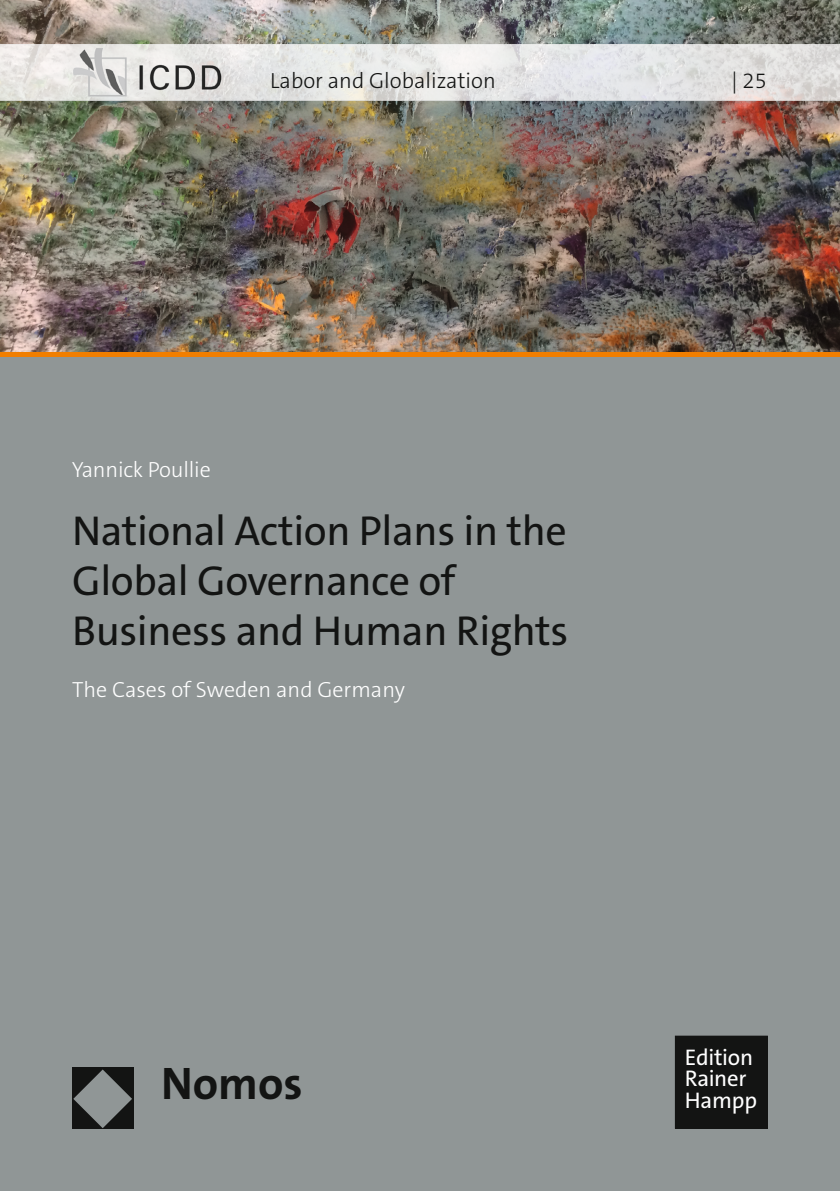
<style>
.page{position:relative;width:840px;height:1191px;background:#fff}
.page>*{position:absolute;margin:0;border:0;box-sizing:border-box;transform-origin:0 0}
.t1{font:700 46px "The Sans C5";color:#131413}
.t2{font:42px/50.4px "The Sans C5";letter-spacing:-.01em;color:#131413}
.t3{font:22.8px/21.8px "The Sans C5";letter-spacing:-.01em;color:#fff}
.t4{font:300 22px "The Sans C5";color:#fff}
.t5{font:300 22px "The Sans C5";color:#131413}
</style>
<div class="page">
<div style="left:0;top:356px;width:839px;height:835px;background:#909696"></div>
<img style="left:0;top:0;width:839px;height:352px">
<img style="left:0;top:44px;width:839px;height:57px">
<div style="left:674px;top:1035px;width:93px;height:93px;background:#131413"></div>
<hr style="left:0;top:352px;width:839px;height:4px;background:#f17e00">
<div style="left:72px;top:1068px;width:61px;height:61px;background:#131413"></div>
<svg style="left:73px;top:1069px;width:59px;height:59px"></svg>
<img style="left:72px;top:47px;width:150px;height:50px">
<p class="t5" style="left:270px;top:67px;width:227px">Labor and Globalization</p>
<p class="t5" style="left:731px;top:67px;width:37px">| 25</p>
<p class="t4" style="left:72px;top:455px;width:140px">Yannick Poullie</p>
<p class="t2" style="left:72px;top:505px;width:497px">National Action Plans in the<br>Global Governance of<br>Business and Human Rights</p>
<p class="t4" style="left:72px;top:675px;width:334px">The Cases of Sweden and Germany</p>
<p class="t1" style="left:161px;top:1053px;width:143px">Nomos</p>
<p class="t3" style="left:684px;top:1046px;width:74px">Edition<br>Rainer<br>Hampp</p>
</div>
